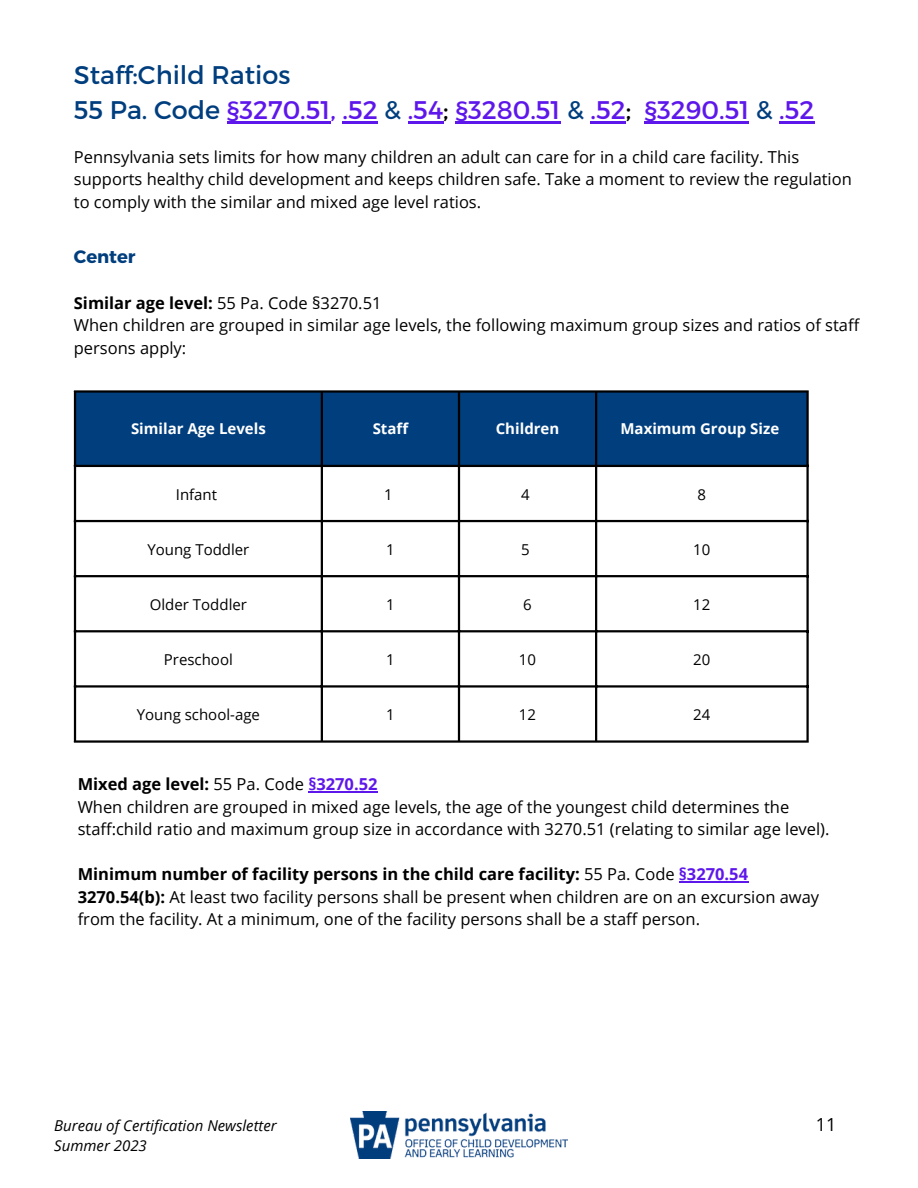
<style>
.page{position:relative;width:918px;height:1188px;background:#fff}
.page>*{position:absolute;margin:0;border:0;box-sizing:border-box;transform-origin:0 0}
.t1{font:25.5px "Montserrat";color:#5e17eb}
.t2{font:25.5px "Montserrat";color:#003e7e}
.t3{font:700 18px "Montserrat";color:#003e7e}
.t4{font:18px "Open Sans";color:#000}
.t5{font:16.5px/22.5px "Open Sans";color:#000}
.t6{font:700 16.5px "Open Sans";color:#000}
.t7{font:15px "Open Sans";color:#000}
.t8{font:700 15px "Open Sans";color:#fff}
.t9{font:italic 15px "Open Sans";color:#000}
.s1{color:#003e7e}
.s2{color:#000}
.s3{font-weight:700}
.s4{font-weight:400}
.s5{color:#5e17eb}
</style>
<div class="page">
<img style="left:351px;top:1112px;width:217px;height:47px">
<div style="left:76px;top:393px;width:730px;height:72px;background:#003e7e"></div>
<hr style="left:74px;top:393px;width:2px;height:347px;background:#000">
<hr style="left:321px;top:393px;width:2px;height:347px;background:#000">
<hr style="left:458px;top:393px;width:2px;height:347px;background:#000">
<hr style="left:595px;top:393px;width:2px;height:347px;background:#000">
<hr style="left:806px;top:393px;width:3px;height:347px;background:#000">
<hr style="left:74px;top:390px;width:735px;height:3px;background:#000">
<hr style="left:74px;top:465px;width:735px;height:2px;background:#000">
<hr style="left:74px;top:520px;width:735px;height:2px;background:#000">
<hr style="left:74px;top:575px;width:735px;height:2px;background:#000">
<hr style="left:74px;top:630px;width:735px;height:2px;background:#000">
<hr style="left:74px;top:685px;width:735px;height:3px;background:#000">
<hr style="left:74px;top:740px;width:735px;height:3px;background:#000">
<hr style="left:227px;top:121px;width:103px;height:2px;background:#5e17eb">
<hr style="left:342px;top:121px;width:36px;height:2px;background:#5e17eb">
<hr style="left:408px;top:121px;width:35px;height:2px;background:#5e17eb">
<hr style="left:455px;top:121px;width:105px;height:2px;background:#5e17eb">
<hr style="left:591px;top:121px;width:35px;height:2px;background:#5e17eb">
<hr style="left:644px;top:121px;width:105px;height:2px;background:#5e17eb">
<hr style="left:779px;top:121px;width:36px;height:2px;background:#5e17eb">
<hr style="left:308px;top:791px;width:70px;height:2px;background:#5e17eb">
<hr style="left:679px;top:881px;width:69px;height:2px;background:#5e17eb">
<p class="t2" style="left:74px;top:58px;width:218px">Staff:Child Ratios</p>
<p class="t1" style="left:74px;top:93px;width:742px"><span class="s1">55 Pa. Code</span> §3270.51, .52 <span class="s1">&amp;</span> .54<span class="s2">;</span> §3280.51 <span class="s1">&amp;</span> .52<span class="s2">;</span> §3290.51 <span class="s1">&amp;</span> .52</p>
<p class="t5" style="left:74px;top:145px;width:780px">Pennsylvania sets limits for how many children an adult can care for in a child care facility. This supports healthy child development and keeps children safe. Take a moment to review the regulation to comply with the similar and mixed age level ratios.</p>
<p class="t3" style="left:74px;top:245px;width:63px">Center</p>
<p class="t5" style="left:74px;top:291px;width:309px"><span class="s3">Similar age level:</span> 55 Pa. Code §3270.51</p>
<p class="t5" style="left:74px;top:314px;width:787px">When children are grouped in similar age levels, the following maximum group sizes and ratios of staff persons apply:</p>
<p class="t8" style="left:131px;top:418px;width:136px">Similar Age Levels</p>
<p class="t8" style="left:373px;top:418px;width:37px">Staff</p>
<p class="t8" style="left:496px;top:418px;width:65px">Children</p>
<p class="t8" style="left:621px;top:418px;width:160px">Maximum Group Size</p>
<p class="t7" style="left:176px;top:484px;width:43px">Infant</p>
<p class="t7" style="left:384px;top:484px;width:10px">1</p>
<p class="t7" style="left:521px;top:484px;width:10px">4</p>
<p class="t7" style="left:698px;top:484px;width:10px">8</p>
<p class="t7" style="left:147px;top:539px;width:104px">Young Toddler</p>
<p class="t7" style="left:386px;top:539px;width:10px">1</p>
<p class="t7" style="left:521px;top:539px;width:10px">5</p>
<p class="t7" style="left:693px;top:539px;width:19px">10</p>
<p class="t7" style="left:150px;top:594px;width:99px">Older Toddler</p>
<p class="t7" style="left:386px;top:594px;width:10px">1</p>
<p class="t7" style="left:523px;top:594px;width:10px">6</p>
<p class="t7" style="left:693px;top:594px;width:19px">12</p>
<p class="t7" style="left:164px;top:649px;width:70px">Preschool</p>
<p class="t7" style="left:386px;top:649px;width:10px">1</p>
<p class="t7" style="left:519px;top:649px;width:19px">10</p>
<p class="t7" style="left:693px;top:649px;width:19px">20</p>
<p class="t7" style="left:137px;top:704px;width:125px">Young school-age</p>
<p class="t7" style="left:386px;top:704px;width:10px">1</p>
<p class="t7" style="left:519px;top:704px;width:19px">12</p>
<p class="t7" style="left:693px;top:704px;width:19px">24</p>
<p class="t6" style="left:78px;top:773px;width:301px">Mixed age level: <span class="s4">55 Pa. Code</span> <span class="s5">§3270.52</span></p>
<p class="t5" style="left:78px;top:795px;width:753px">When children are grouped in mixed age levels, the age of the youngest child determines the staff:child ratio and maximum group size in accordance with 3270.51 (relating to similar age level).</p>
<p class="t6" style="left:78px;top:863px;width:672px">Minimum number of facility persons in the child care facility: <span class="s4">55 Pa. Code</span> <span class="s5">§3270.54</span></p>
<p class="t5" style="left:78px;top:885px;width:743px"><span class="s3">3270.54(b):</span> At least two facility persons shall be present when children are on an excursion away from the facility. At a minimum, one of the facility persons shall be a staff person.</p>
<p class="t9" style="left:54px;top:1115px;width:224px">Bureau of Certification Newsletter</p>
<p class="t4" style="left:816px;top:1112px;width:22px">11</p>
<p class="t9" style="left:54px;top:1135px;width:94px">Summer 2023</p>
</div>
